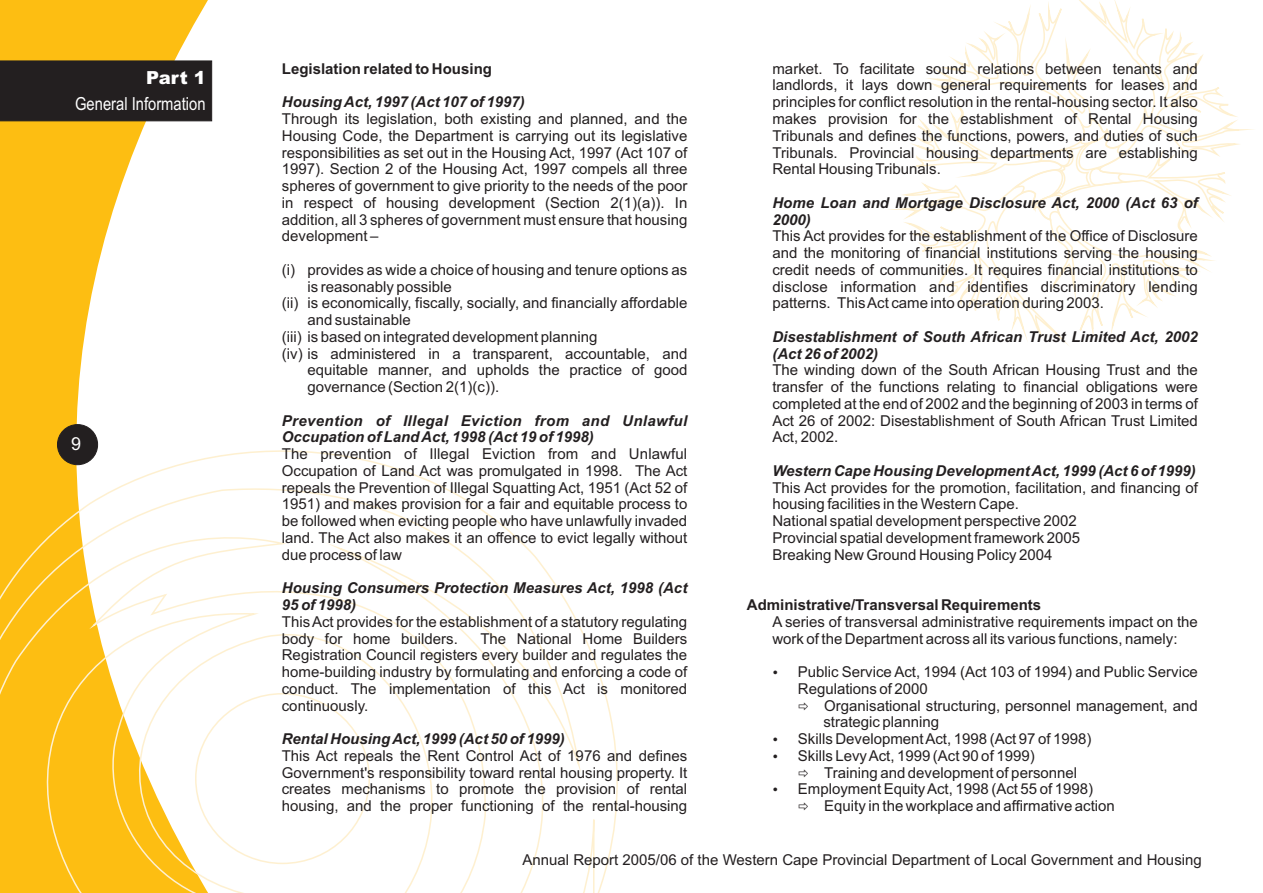
<style>
.page{position:relative;width:1263px;height:893px;background:#fff}
.page>*{position:absolute;margin:0;border:0;box-sizing:border-box;transform-origin:0 0}
.t1{font:18px "Arial Narrow";color:#fff}
.t2{font:900 18px "Arial";color:#fff}
.t3{font:18px "Arial";color:#fff}
.t4{font:15px/16.8px "Arial";color:#231f20}
.t5{font:italic 700 15px/16.8px "Arial";color:#231f20}
.t6{font:700 15px "Arial";color:#231f20}
.t7{font:italic 700 15px "Arial";letter-spacing:.025em;color:#231f20}
</style>
<div class="page">
<svg style="left:0;top:0;width:213px;height:423px;fill:#fdbe12"></svg>
<div style="left:0;top:61px;width:212px;height:60px;background:#231f20"></div>
<svg style="left:0;top:423px;width:618px;height:470px"></svg>
<svg style="left:888px;top:0;width:366px;height:346px"></svg>
<svg style="left:1007px;top:108px;width:126px;height:119px"></svg>
<div style="left:57px;top:424px;width:41px;height:41px;background:#231f20;border:1px solid #231f20;border-radius:50%"></div>
<p class="t2" style="left:146px;top:71px;width:61px">Part 1</p>
<p class="t1" style="left:75px;top:97px;width:132px">General Information</p>
<p class="t3" style="left:71px;top:437px;width:12px">9</p>
<p class="t6" style="left:282px;top:63px;width:212px">Legislation related to Housing</p>
<p class="t4" style="left:772px;top:61px;width:427px">market. To facilitate sound relations between tenants and landlords, it lays down general requirements for leases and</p>
<p class="t5" style="left:282px;top:95px;width:244px">Housing Act, 1997 (Act 107 of 1997)</p>
<p class="t4" style="left:772px;top:95px;width:427px">principles for conflict resolution in the rental-housing sector. It also</p>
<p class="t4" style="left:282px;top:112px;width:407px">Through its legislation, both existing and planned, and the</p>
<p class="t4" style="left:772px;top:112px;width:427px">makes provision for the establishment of Rental Housing</p>
<p class="t4" style="left:282px;top:128px;width:407px">Housing Code, the Department is carrying out its legislative</p>
<p class="t4" style="left:772px;top:128px;width:427px">Tribunals and defines the functions, powers, and duties of such</p>
<p class="t4" style="left:282px;top:145px;width:407px">responsibilities as set out in the Housing Act, 1997 (Act 107 of</p>
<p class="t4" style="left:772px;top:145px;width:427px">Tribunals. Provincial housing departments are establishing</p>
<p class="t4" style="left:282px;top:162px;width:407px">1997). Section 2 of the Housing Act, 1997 compels all three</p>
<p class="t4" style="left:772px;top:162px;width:170px">Rental Housing Tribunals.</p>
<p class="t4" style="left:282px;top:179px;width:407px">spheres of government to give priority to the needs of the poor in respect of housing development (Section 2(1)(a)). In</p>
<p class="t5" style="left:772px;top:195px;width:427px">Home Loan and Mortgage Disclosure Act, 2000 (Act 63 of</p>
<p class="t4" style="left:282px;top:212px;width:407px">addition, all 3 spheres of government must ensure that housing</p>
<p class="t5" style="left:772px;top:212px;width:40px">2000)</p>
<p class="t4" style="left:282px;top:229px;width:98px">development –</p>
<p class="t4" style="left:772px;top:229px;width:427px">This Act provides for the establishment of the Office of Disclosure and the monitoring of financial institutions serving the housing</p>
<p class="t4" style="left:282px;top:263px;width:407px">(i) provides as wide a choice of housing and tenure options as</p>
<p class="t4" style="left:772px;top:263px;width:427px">credit needs of communities. It requires financial institutions to</p>
<p class="t4" style="left:307px;top:279px;width:146px">is reasonably possible</p>
<p class="t4" style="left:772px;top:279px;width:427px">disclose information and identifies discriminatory lending</p>
<p class="t4" style="left:282px;top:296px;width:407px">(ii) is economically, fiscally, socially, and financially affordable</p>
<p class="t4" style="left:772px;top:296px;width:333px">patterns. This Act came into operation during 2003.</p>
<p class="t4" style="left:282px;top:313px;width:317px;text-indent:26px">and sustainable<br>(iii) is based on integrated development planning</p>
<p class="t5" style="left:772px;top:330px;width:427px">Disestablishment of South African Trust Limited Act, 2002</p>
<p class="t4" style="left:282px;top:346px;width:407px">(iv) is administered in a transparent, accountable, and</p>
<p class="t5" style="left:772px;top:346px;width:107px">(Act 26 of 2002)</p>
<p class="t4" style="left:307px;top:363px;width:381px">equitable manner, and upholds the practice of good</p>
<p class="t4" style="left:772px;top:363px;width:427px">The winding down of the South African Housing Trust and the</p>
<p class="t4" style="left:307px;top:380px;width:193px">governance (Section 2(1)(c)).</p>
<p class="t4" style="left:772px;top:380px;width:427px">transfer of the functions relating to financial obligations were completed at the end of 2002 and the beginning of 2003 in terms of</p>
<p class="t7" style="left:282px;top:415px;width:407px">Prevention of Illegal Eviction from and Unlawful</p>
<p class="t4" style="left:772px;top:413px;width:427px">Act 26 of 2002: Disestablishment of South African Trust Limited</p>
<p class="t5" style="left:282px;top:430px;width:314px">Occupation of Land Act, 1998 (Act 19 of 1998)</p>
<p class="t4" style="left:772px;top:430px;width:67px">Act, 2002.</p>
<p class="t4" style="left:282px;top:447px;width:407px">The prevention of Illegal Eviction from and Unlawful<br>Occupation of Land Act was promulgated in 1998. The Act</p>
<p class="t5" style="left:772px;top:464px;width:425px">Western Cape Housing Development Act, 1999 (Act 6 of 1999)</p>
<p class="t4" style="left:282px;top:480px;width:407px">repeals the Prevention of Illegal Squatting Act, 1951 (Act 52 of</p>
<p class="t4" style="left:772px;top:480px;width:427px">This Act provides for the promotion, facilitation, and financing of</p>
<p class="t4" style="left:282px;top:497px;width:407px">1951) and makes provision for a fair and equitable process to</p>
<p class="t4" style="left:772px;top:497px;width:248px">housing facilities in the Western Cape.</p>
<p class="t4" style="left:282px;top:514px;width:407px">be followed when evicting people who have unlawfully invaded</p>
<p class="t4" style="left:772px;top:514px;width:306px">National spatial development perspective 2002</p>
<p class="t4" style="left:282px;top:531px;width:407px">land. The Act also makes it an offence to evict legally without</p>
<p class="t4" style="left:772px;top:531px;width:309px">Provincial spatial development framework 2005</p>
<p class="t4" style="left:282px;top:547px;width:122px">due process of law</p>
<p class="t4" style="left:772px;top:547px;width:282px">Breaking New Ground Housing Policy 2004</p>
<p class="t5" style="left:282px;top:581px;width:407px">Housing Consumers Protection Measures Act, 1998 (Act<br>95 of 1998)</p>
<p class="t6" style="left:747px;top:599px;width:296px">Administrative/Transversal Requirements</p>
<p class="t4" style="left:282px;top:614px;width:407px">This Act provides for the establishment of a statutory regulating</p>
<p class="t4" style="left:772px;top:614px;width:427px">A series of transversal administrative requirements impact on the</p>
<p class="t4" style="left:282px;top:631px;width:178px">body for home builders.</p>
<p class="t4" style="left:480px;top:631px;width:208px">The National Home Builders</p>
<p class="t4" style="left:772px;top:631px;width:407px">work of the Department across all its various functions, namely:</p>
<p class="t4" style="left:282px;top:648px;width:407px">Registration Council registers every builder and regulates the home-building industry by formulating and enforcing a code of</p>
<p class="t4" style="left:798px;top:665px;width:401px">Public Service Act, 1994 (Act 103 of 1994) and Public Service</p>
<p class="t4" style="left:282px;top:681px;width:407px">conduct. The implementation of this Act is monitored</p>
<p class="t4" style="left:798px;top:681px;width:132px">Regulations of 2000</p>
<p class="t4" style="left:282px;top:698px;width:88px">continuously.</p>
<p class="t4" style="left:823px;top:698px;width:376px">Organisational structuring, personnel management, and strategic planning</p>
<p class="t5" style="left:282px;top:732px;width:284px">Rental Housing Act, 1999 (Act 50 of 1999)</p>
<p class="t4" style="left:798px;top:732px;width:295px">Skills Development Act, 1998 (Act 97 of 1998)</p>
<p class="t4" style="left:282px;top:748px;width:407px">This Act repeals the Rent Control Act of 1976 and defines</p>
<p class="t4" style="left:798px;top:748px;width:238px">Skills Levy Act, 1999 (Act 90 of 1999)</p>
<p class="t4" style="left:282px;top:765px;width:407px">Government's responsibility toward rental housing property. It</p>
<p class="t4" style="left:824px;top:765px;width:254px">Training and development of personnel</p>
<p class="t4" style="left:282px;top:782px;width:407px">creates mechanisms to promote the provision of rental</p>
<p class="t4" style="left:798px;top:782px;width:297px">Employment Equity Act, 1998 (Act 55 of 1998)</p>
<p class="t4" style="left:282px;top:799px;width:407px">housing, and the proper functioning of the rental-housing</p>
<p class="t4" style="left:824px;top:799px;width:292px">Equity in the workplace and affirmative action</p>
<p class="t4" style="left:522px;top:853px;width:681px">Annual Report 2005/06 of the Western Cape Provincial Department of Local Government and Housing</p>
</div>
